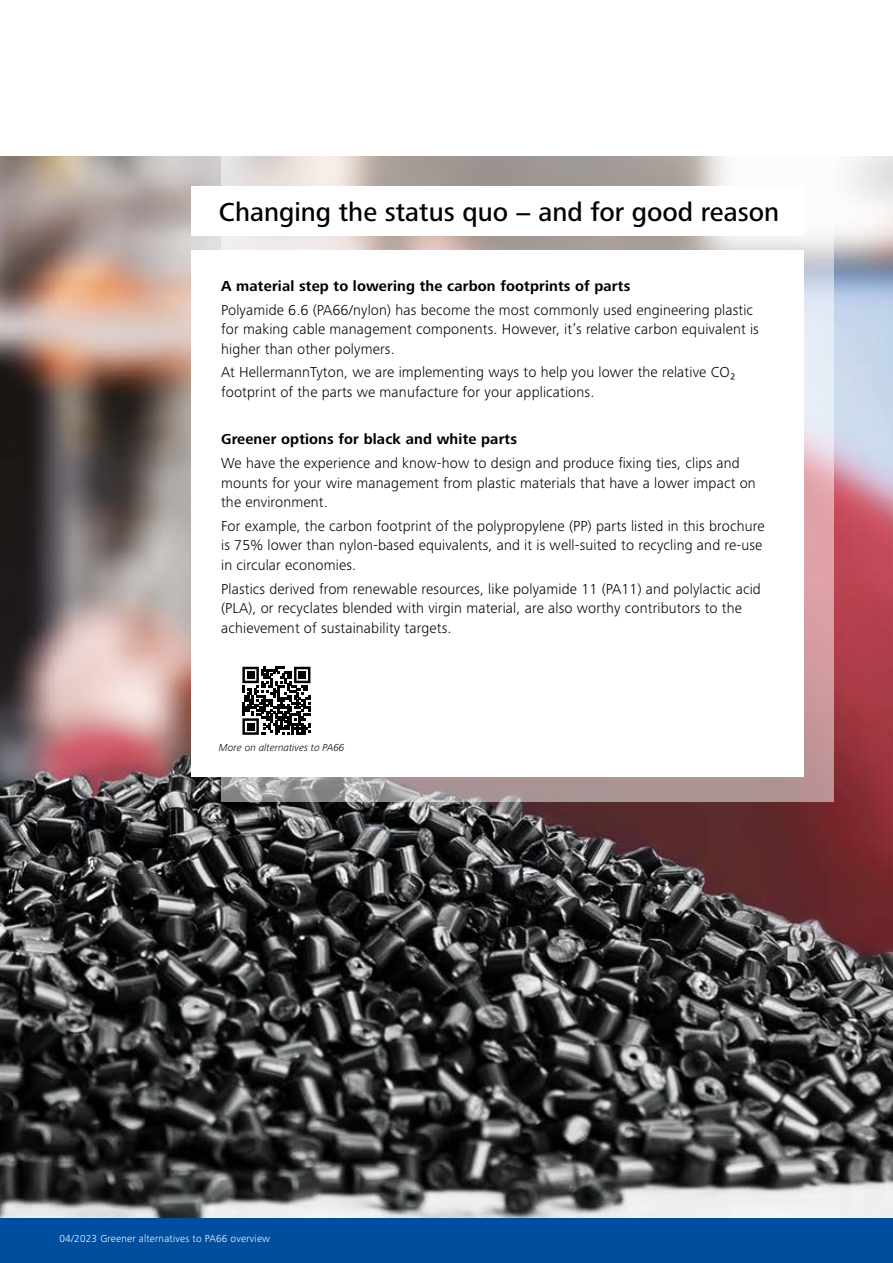
<style>
.page{position:relative;width:893px;height:1263px;background:#fff}
.page>*{position:absolute;margin:0;border:0;box-sizing:border-box;transform-origin:0 0}
.t1{font:500 27px "Frutiger Next LTW1 G";color:#000}
.t2{font:300 15px/19.5px "Frutiger Next LTW1 G";letter-spacing:.01em;color:#000}
.t3{font:700 15px "Frutiger Next LTW1 G";letter-spacing:.01em;color:#000}
.t4{font:300 10.5px "Frutiger Next LTW1 G";letter-spacing:.02em;color:#fff}
.t5{font:italic 300 10.5px "Frutiger Next LTW1 G";color:#000}
</style>
<div class="page">
<img style="left:0;top:156px;width:893px;height:1062px">
<svg style="left:221px;top:156px;width:612px;height:646px;background:#c6b7b8"></svg>
<div style="left:191px;top:250px;width:613px;height:526px;background:#fff"></div>
<div style="left:0;top:1218px;width:893px;height:45px;background:#004e9e"></div>
<div style="left:191px;top:186px;width:613px;height:49px;background:#fff"></div>
<svg style="left:242px;top:667px;width:68px;height:68px"></svg>
<div style="left:247px;top:671px;width:7px;height:7px;background:#000"></div>
<div style="left:299px;top:671px;width:7px;height:7px;background:#000"></div>
<div style="left:247px;top:723px;width:7px;height:7px;background:#000"></div>
<h1 class="t1" style="left:219px;top:196px;width:562px">Changing the status quo − and for good reason</h1>
<p class="t3" style="left:221px;top:277px;width:411px">A material step to lowering the carbon footprints of parts</p>
<p class="t2" style="left:221px;top:300px;width:539px">Polyamide 6.6 (PA66/nylon) has become the most commonly used engineering plastic for making cable management components. However, it’s relative carbon equivalent is higher than other polymers.</p>
<p class="t2" style="left:221px;top:363px;width:516px">At HellermannTyton, we are implementing ways to help you lower the relative CO₂ footprint of the parts we manufacture for your applications.</p>
<p class="t3" style="left:221px;top:431px;width:297px">Greener options for black and white parts</p>
<p class="t2" style="left:221px;top:453px;width:536px">We have the experience and know-how to design and produce fixing ties, clips and mounts for your wire management from plastic materials that have a lower impact on the environment.</p>
<p class="t2" style="left:221px;top:516px;width:545px">For example, the carbon footprint of the polypropylene (PP) parts listed in this brochure is 75% lower than nylon-based equivalents, and it is well-suited to recycling and re-use in circular economies.</p>
<p class="t2" style="left:221px;top:579px;width:541px">Plastics derived from renewable resources, like polyamide 11 (PA11) and polylactic acid (PLA), or recyclates blended with virgin material, are also worthy contributors to the achievement of sustainability targets.</p>
<p class="t5" style="left:219px;top:741px;width:127px">More on alternatives to PA66</p>
<p class="t4" style="left:60px;top:1232px;width:212px">04/2023 Greener alternatives to PA66 overview</p>
</div>
